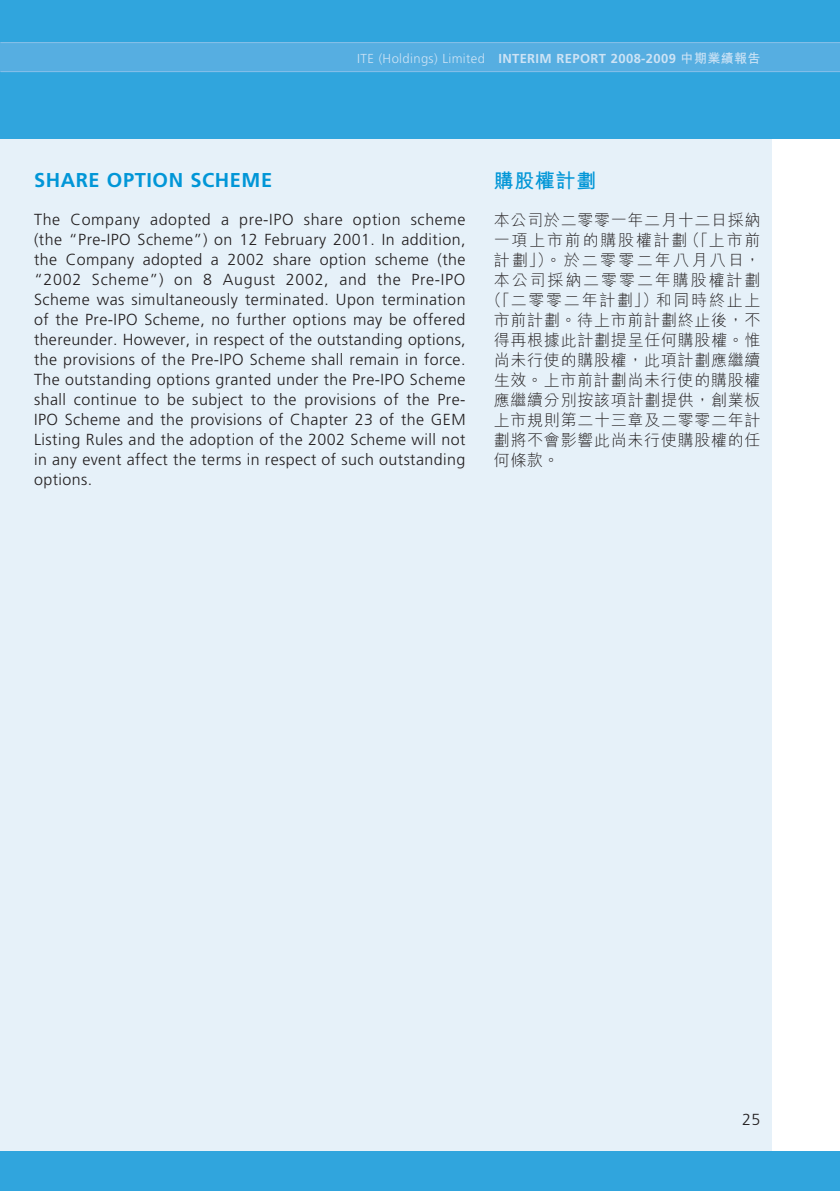
<style>
.page{position:relative;width:840px;height:1191px;background:#fff}
.page>*{position:absolute;margin:0;border:0;box-sizing:border-box;transform-origin:0 0}
._01_E_Heading_Body{font:700 20px "Frutiger LT Std";letter-spacing:.03em;color:#0196d7}
._01_C_Heading_Body{font:700 20px "M Hei HK";letter-spacing:.03em;color:#0196d7}
._00_E_Body_Text{font:300 16px/20px "Frutiger LT Std";letter-spacing:.025em;color:#231f20;text-align:justify}
._00_C_Body_Text{font:300 16px "M Hei HK";letter-spacing:.045em;color:#231f20}
._00_C_Body_Text-2{font:300 16px "M Hei HK";letter-spacing:.11em;color:#231f20}
._00_C_Body_Text-3{font:300 16px "M Hei HK";letter-spacing:.14em;color:#231f20}
._00_C_Body_Text-4{font:300 16px "M Hei HK";letter-spacing:.12em;color:#231f20}
.t1{font:700 13px "Frutiger LT Std";letter-spacing:.03em;color:#cde3f5}
.s1{font-weight:300}
.s2{font-family:"M Hei HK"}
</style>
<div class="page">
<div style="left:0;top:128px;width:771px;height:1051px;background:#e6f1f9"></div>
<div style="left:0;top:0;width:839px;height:139px;background:#30a5dd"></div>
<div style="left:0;top:1151px;width:839px;height:40px;background:#30a5dd"></div>
<div style="left:0;top:42px;width:839px;height:30px;background:#56aee1"></div>
<p class="t1" style="left:357px;top:50px;width:404px"><span class="s1">ITE (Holdings) Limited</span> INTERIM REPORT 2008-2009 <span class="s2">中期業績報告</span></p>
<p class="_01_E_Heading_Body" style="left:34px;top:168px;width:239px">SHARE OPTION SCHEME</p>
<p class="_00_E_Body_Text" style="left:34px;top:209px;width:433px">The Company adopted a pre-IPO share option scheme (the “Pre-IPO Scheme”) on 12 February 2001. In addition, the Company adopted a 2002 share option scheme (the “2002 Scheme”) on 8 August 2002, and the Pre-IPO Scheme was simultaneously terminated. Upon termination of the Pre-IPO Scheme, no further options may be offered thereunder. However, in respect of the outstanding options, the provisions of the Pre-IPO Scheme shall remain in force.<br>The outstanding options granted under the Pre-IPO Scheme shall continue to be subject to the provisions of the Pre-IPO Scheme and the provisions of Chapter 23 of the GEM Listing Rules and the adoption of the 2002 Scheme will not in any event affect the terms in respect of such outstanding options.</p>
<p class="_01_C_Heading_Body" style="left:493px;top:166px;width:104px">購股權計劃</p>
<p class="_00_C_Body_Text" style="left:493px;top:209px;width:268px">本公司於二零零一年二月十二日採納</p>
<p class="_00_C_Body_Text-2" style="left:493px;top:229px;width:268px">一項上市前的購股權計劃（「上市前</p>
<p class="_00_C_Body_Text-3" style="left:493px;top:249px;width:268px">計劃」）。於二零零二年八月八日，</p>
<p class="_00_C_Body_Text-4" style="left:493px;top:269px;width:268px">本公司採納二零零二年購股權計劃</p>
<p class="_00_C_Body_Text-2" style="left:485px;top:289px;width:276px">（「二零零二年計劃」）和同時終止上</p>
<p class="_00_C_Body_Text" style="left:493px;top:309px;width:268px">市前計劃。待上市前計劃終止後，不</p>
<p class="_00_C_Body_Text" style="left:493px;top:329px;width:268px">得再根據此計劃提呈任何購股權。惟</p>
<p class="_00_C_Body_Text" style="left:493px;top:349px;width:268px">尚未行使的購股權，此項計劃應繼續</p>
<p class="_00_C_Body_Text" style="left:493px;top:369px;width:268px">生效。上市前計劃尚未行使的購股權</p>
<p class="_00_C_Body_Text" style="left:493px;top:389px;width:268px">應繼續分別按該項計劃提供，創業板</p>
<p class="_00_C_Body_Text" style="left:493px;top:409px;width:268px">上市規則第二十三章及二零零二年計</p>
<p class="_00_C_Body_Text" style="left:493px;top:429px;width:268px">劃將不會影響此尚未行使購股權的任</p>
<p class="_00_C_Body_Text" style="left:493px;top:449px;width:67px">何條款。</p>
<p class="_00_E_Body_Text" style="left:741px;top:1109px;width:20px">25</p>
</div>
